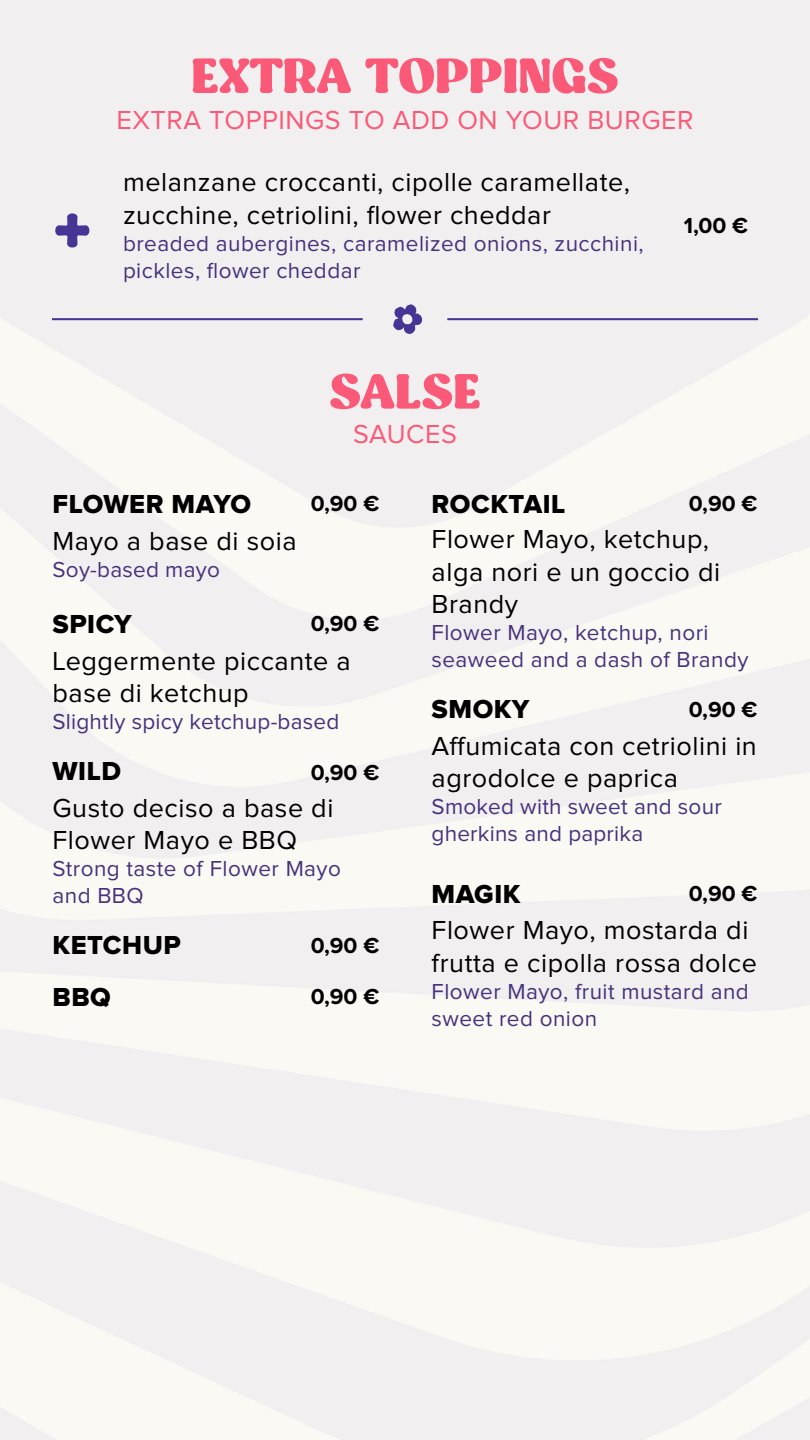
<style>
.page{position:relative;width:810px;height:1440px;background:#fff}
.page>*{position:absolute;margin:0;border:0;box-sizing:border-box;transform-origin:0 0}
.t1{font:900 93.75px "Capuche Trial";color:#473595}
.t2{font:900 54px "Capuche Trial";color:#fa5a78}
.t3{font:27px/32.4px "Proxima Nova";letter-spacing:.02em;color:#000}
.t4{font:27px "Proxima Nova Extrabld";letter-spacing:.02em;color:#000}
.t5{font:27px "Proxima Nova";letter-spacing:.02em;color:#fa5a78}
.t6{font:22.5px/27px "Proxima Nova";letter-spacing:.02em;color:#47327c}
.t7{font:700 22.5px "Proxima Nova";color:#000}
</style>
<div class="page">
<hr style="left:52px;top:318px;width:311px;height:2px;background:#473595">
<hr style="left:447px;top:318px;width:311px;height:2px;background:#473595">
<svg style="left:393px;top:304px;width:29px;height:30px"></svg>
<h2 class="t2" style="left:191px;top:45px;width:429px">EXTRA TOPPINGS</h2>
<h1 class="t1" style="left:52px;top:176px;width:41px">+</h1>
<p class="t5" style="left:117px;top:108px;width:578px">EXTRA TOPPINGS TO ADD ON YOUR BURGER</p>
<p class="t3" style="left:123px;top:167px;width:508px">melanzane croccanti, cipolle caramellate, zucchine, cetriolini, flower cheddar</p>
<p class="t6" style="left:123px;top:231px;width:522px">breaded aubergines, caramelized onions, zucchini,</p>
<p class="t6" style="left:123px;top:258px;width:239px">pickles, flower cheddar</p>
<p class="t7" style="left:684px;top:215px;width:66px">1,00 €</p>
<h2 class="t2" style="left:329px;top:361px;width:153px">SALSE</h2>
<p class="t5" style="left:353px;top:422px;width:105px">SAUCES</p>
<p class="t4" style="left:52px;top:492px;width:200px">FLOWER MAYO</p>
<p class="t7" style="left:311px;top:494px;width:70px">0,90 €</p>
<p class="t3" style="left:52px;top:526px;width:246px">Mayo a base di soia</p>
<p class="t6" style="left:52px;top:557px;width:169px">Soy-based mayo</p>
<p class="t4" style="left:52px;top:612px;width:81px">SPICY</p>
<p class="t7" style="left:311px;top:614px;width:70px">0,90 €</p>
<p class="t3" style="left:52px;top:646px;width:300px">Leggermente piccante a base di ketchup</p>
<p class="t6" style="left:52px;top:709px;width:288px">Slightly spicy ketchup-based</p>
<p class="t4" style="left:52px;top:759px;width:70px">WILD</p>
<p class="t7" style="left:311px;top:763px;width:70px">0,90 €</p>
<p class="t3" style="left:52px;top:793px;width:282px">Gusto deciso a base di<br>Flower Mayo e BBQ</p>
<p class="t6" style="left:52px;top:856px;width:290px">Strong taste of Flower Mayo and BBQ</p>
<p class="t4" style="left:52px;top:933px;width:130px">KETCHUP</p>
<p class="t7" style="left:311px;top:935px;width:70px">0,90 €</p>
<p class="t4" style="left:52px;top:984px;width:60px">BBQ</p>
<p class="t7" style="left:311px;top:986px;width:70px">0,90 €</p>
<p class="t4" style="left:432px;top:492px;width:135px">ROCKTAIL</p>
<p class="t7" style="left:689px;top:494px;width:70px">0,90 €</p>
<p class="t3" style="left:432px;top:524px;width:290px">Flower Mayo, ketchup, alga nori e un goccio di<br>Brandy</p>
<p class="t6" style="left:432px;top:620px;width:319px">Flower Mayo, ketchup, nori seaweed and a dash of Brandy</p>
<p class="t4" style="left:432px;top:697px;width:100px">SMOKY</p>
<p class="t7" style="left:689px;top:699px;width:70px">0,90 €</p>
<p class="t3" style="left:432px;top:731px;width:327px">Affumicata con cetriolini in agrodolce e paprica</p>
<p class="t6" style="left:432px;top:794px;width:292px">Smoked with sweet and sour gherkins and paprika</p>
<p class="t4" style="left:432px;top:882px;width:90px">MAGIK</p>
<p class="t7" style="left:689px;top:884px;width:70px">0,90 €</p>
<p class="t3" style="left:432px;top:915px;width:327px">Flower Mayo, mostarda di frutta e cipolla rossa dolce</p>
<p class="t6" style="left:432px;top:979px;width:319px">Flower Mayo, fruit mustard and sweet red onion</p>
</div>
